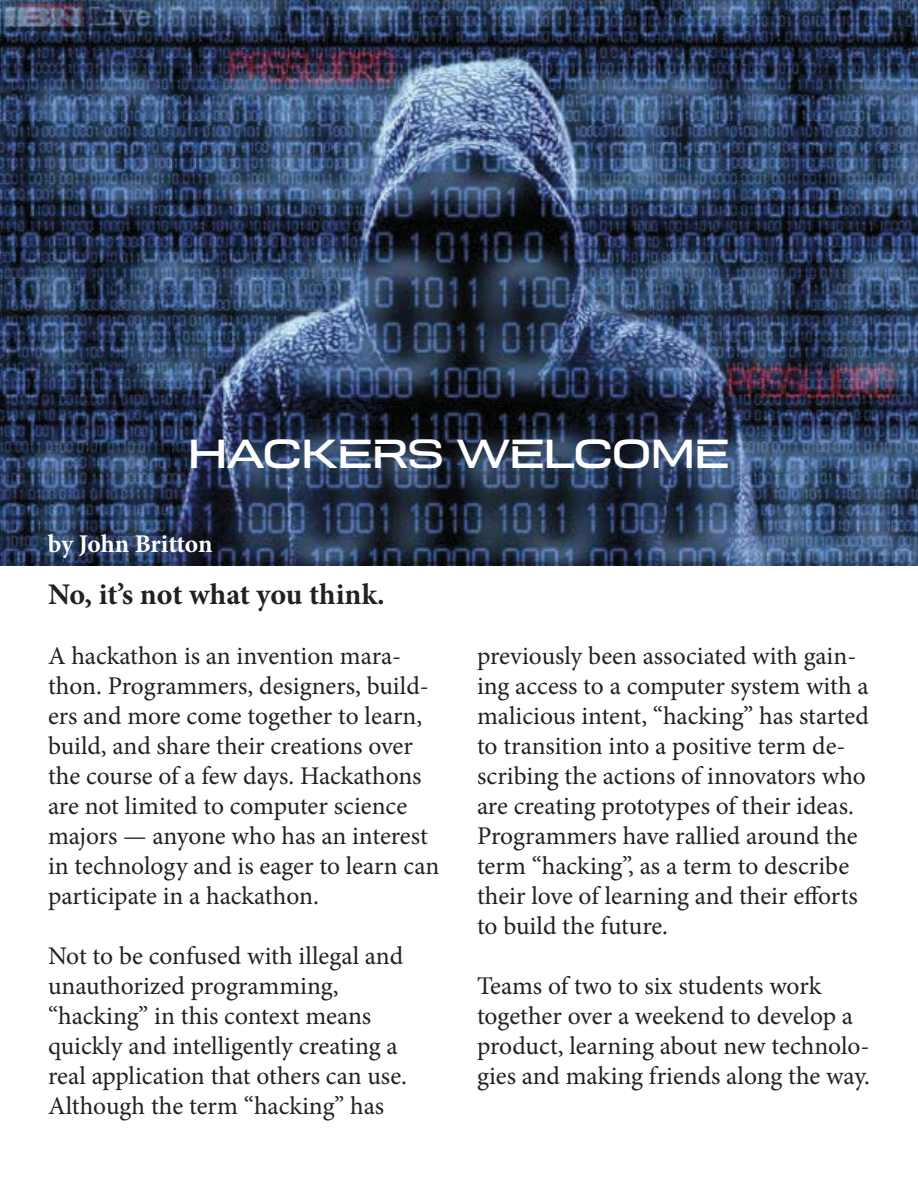
<style>
.page{position:relative;width:918px;height:1188px;background:#fff}
.page>*{position:absolute;margin:0;border:0;box-sizing:border-box;transform-origin:0 0}
.t1{font:500 40.5px "Broader View";color:#fff}
.t2{font:700 30px "Minion Pro";color:#242021}
.t3{font:25.5px/30px "Minion Pro";letter-spacing:-.005em;color:#242021}
.t4{font:700 25.5px "Minion Pro";letter-spacing:-.005em;color:#fff}
</style>
<div class="page">
<img style="left:0;top:0;width:918px;height:566px">
<h1 class="t1" style="left:189px;top:428px;width:542px">HACKERS WELCOME</h1>
<p class="t4" style="left:48px;top:526px;width:166px">by John Britton</p>
<p class="t2" style="left:48px;top:574px;width:338px">No, it’s not what you think.</p>
<p class="t3" style="left:48px;top:641px;width:393px">A hackathon is an invention mara&shy;thon. Programmers, designers, build&shy;ers and more come together to learn, build, and share their creations over the course of a few days. Hackathons are not limited to computer science majors — anyone who has an interest in technology and is eager to learn can participate in a hackathon.</p>
<p class="t3" style="left:48px;top:941px;width:360px">Not to be confused with illegal and unauthorized programming, “hacking” in this context means quickly and intelligently creating a real application that others can use.<br>Although the term “hacking” has</p>
<p class="t3" style="left:477px;top:641px;width:393px">previously been associated with gain&shy;ing access to a computer system with a malicious intent, “hacking” has started to transition into a positive term de&shy;scribing the actions of innovators who are creating prototypes of their ideas.<br>Programmers have rallied around the term “hacking”, as a term to describe their love of learning and their efforts to build the future.</p>
<p class="t3" style="left:477px;top:971px;width:395px">Teams of two to six students work together over a weekend to develop a product, learning about new technolo&shy;gies and making friends along the way.</p>
</div>
